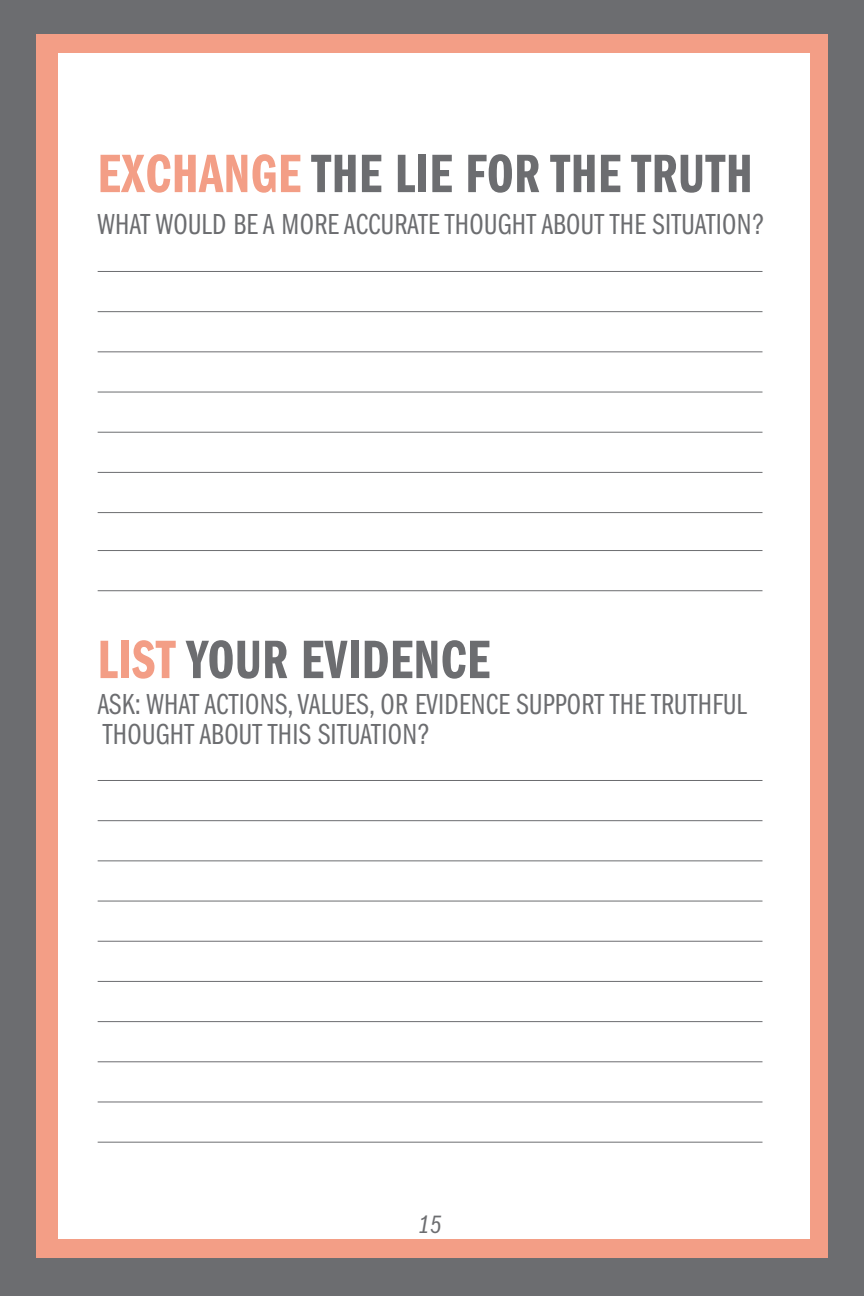
<style>
.page{position:relative;width:864px;height:1296px;background:#6c6d70}
.page>*{position:absolute;margin:0;border:0;box-sizing:border-box;transform-origin:0 0}
.t1{font:56px "ITC Franklin Gothic Std Dm Cp";letter-spacing:.01em;color:#6c6d70}
.t2{font:30px/30px "ITC Franklin Gothic Std Bk Cp";letter-spacing:.01em;color:#6c6d70}
.t3{font:26px "ITC Franklin Gothic Std Bk Cp It";color:#6c6d70}
.s1{color:#f39e86}
</style>
<div class="page">
<div style="left:36px;top:34px;width:792px;height:1224px;background:#f39e86"></div>
<div style="left:58px;top:53px;width:752px;height:1186px;background:#fff"></div>
<hr style="left:98px;top:271px;width:665px;height:1px;background:#6c6d70">
<hr style="left:98px;top:311px;width:665px;height:1px;background:#6c6d70">
<hr style="left:98px;top:352px;width:665px;height:1px;background:#6c6d70">
<hr style="left:98px;top:392px;width:665px;height:1px;background:#6c6d70">
<hr style="left:98px;top:432px;width:665px;height:1px;background:#6c6d70">
<hr style="left:98px;top:472px;width:665px;height:1px;background:#6c6d70">
<hr style="left:98px;top:512px;width:665px;height:1px;background:#6c6d70">
<hr style="left:98px;top:550px;width:665px;height:1px;background:#6c6d70">
<hr style="left:98px;top:590px;width:665px;height:1px;background:#6c6d70">
<hr style="left:98px;top:780px;width:665px;height:1px;background:#6c6d70">
<hr style="left:98px;top:820px;width:665px;height:1px;background:#6c6d70">
<hr style="left:98px;top:861px;width:665px;height:1px;background:#6c6d70">
<hr style="left:98px;top:901px;width:665px;height:1px;background:#6c6d70">
<hr style="left:98px;top:941px;width:665px;height:1px;background:#6c6d70">
<hr style="left:98px;top:981px;width:665px;height:1px;background:#6c6d70">
<hr style="left:98px;top:1021px;width:665px;height:1px;background:#6c6d70">
<hr style="left:98px;top:1061px;width:665px;height:1px;background:#6c6d70">
<hr style="left:98px;top:1102px;width:665px;height:1px;background:#6c6d70">
<hr style="left:98px;top:1142px;width:665px;height:1px;background:#6c6d70">
<h1 class="t1" style="left:98px;top:143px;width:657px"><span class="s1">EXCHANGE</span> THE LIE FOR THE TRUTH</h1>
<p class="t2" style="left:98px;top:209px;width:668px">WHAT WOULD BE A MORE ACCURATE THOUGHT ABOUT THE SITUATION?</p>
<h1 class="t1" style="left:98px;top:629px;width:394px"><span class="s1">LIST</span> YOUR EVIDENCE</h1>
<p class="t2" style="left:98px;top:689px;width:651px">ASK: WHAT ACTIONS, VALUES, OR EVIDENCE SUPPORT THE TRUTHFUL<br>THOUGHT ABOUT THIS SITUATION?</p>
<p class="t3" style="left:418px;top:1210px;width:25px">15</p>
</div>
